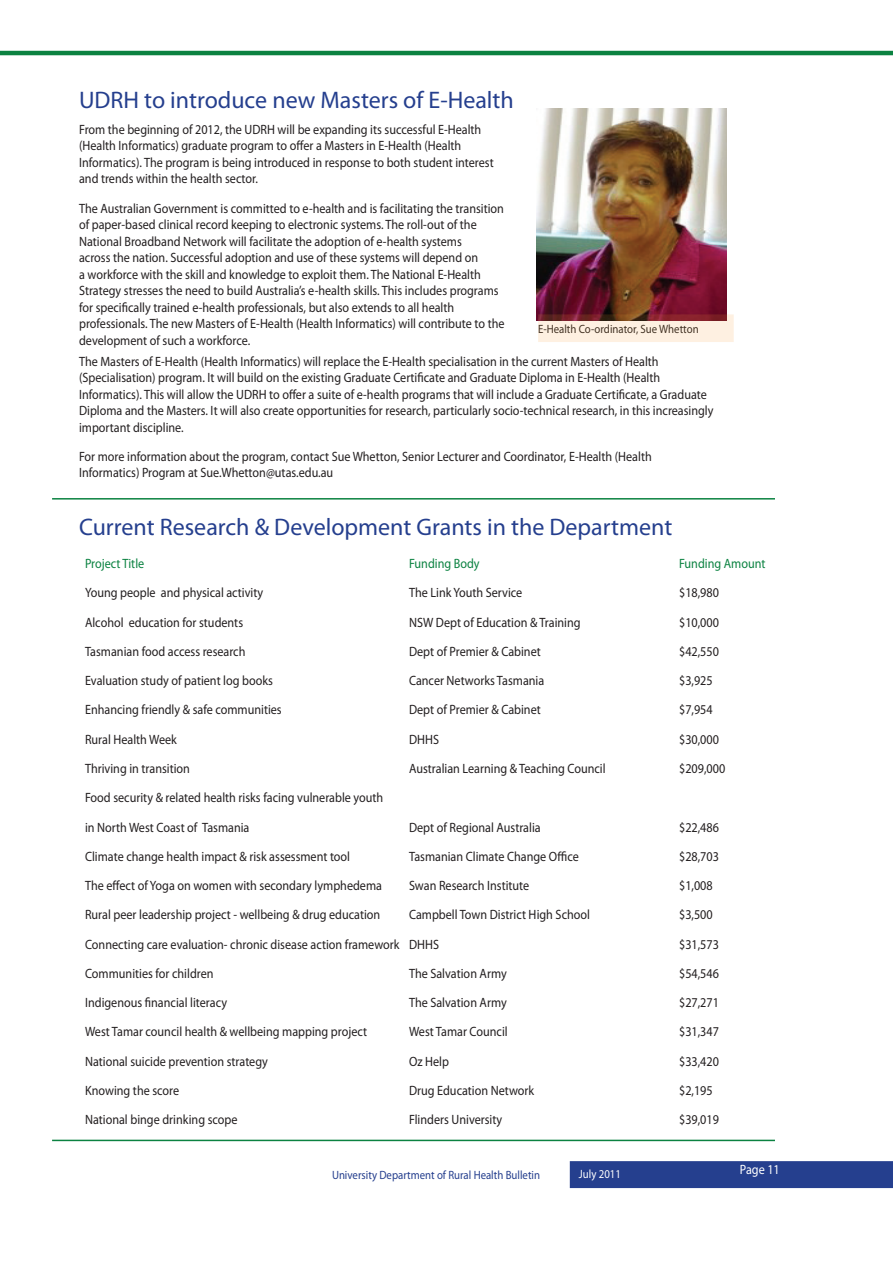
<style>
.page{position:relative;width:893px;height:1263px;background:#fff}
.page>*{position:absolute;margin:0;border:0;box-sizing:border-box;transform-origin:0 0}
.t1{font:24px "Myriad Pro";color:#253f8e}
.t2{font:13.5px/16.5px "Myriad Pro";color:#231f20;scale:.9 1}
.t3{font:13.5px "Myriad Pro";color:#0b8241;scale:.9 1}
.t4{font:13.5px "Myriad Pro";color:#fff;scale:.9 1}
.t5{font:12px "Myriad Pro";color:#253f8e;scale:.9 1}
.t6{font:12px "Myriad Pro";color:#231f20;scale:.9 1}
.t7{font:12px "Myriad Pro";color:#fff;scale:.9 1}
</style>
<div class="page">
<hr style="left:0;top:51px;width:893px;height:4px;background:#0b8241">
<div style="left:570px;top:1161px;width:323px;height:27px;background:#253f8e"></div>
<hr style="left:52px;top:498px;width:723px;height:2px;background:#0b8241">
<img style="left:537px;top:109px;width:189px;height:212px">
<svg style="left:538px;top:314px;width:196px;height:28px;background:#dcbfb4"></svg>
<hr style="left:52px;top:1140px;width:723px;height:1px;background:#0b8241">
<h1 class="t1" style="left:79px;top:85px;width:436px">UDRH to introduce new Masters of E-Health</h1>
<p class="t2" style="left:79px;top:121px;width:462px">From the beginning of 2012, the UDRH will be expanding its successful E-Health (Health Informatics) graduate program to offer a Masters in E-Health (Health Informatics). The program is being introduced in response to both student interest and trends within the health sector.</p>
<p class="t2" style="left:79px;top:200px;width:474px">The Australian Government is committed to e-health and is facilitating the transition of paper-based clinical record keeping to electronic systems. The roll-out of the National Broadband Network will facilitate the adoption of e-health systems<br>across the nation. Successful adoption and use of these systems will depend on<br>a workforce with the skill and knowledge to exploit them. The National E-Health Strategy stresses the need to build Australia’s e-health skills. This includes programs for specifically trained e-health professionals, but also extends to all health professionals. The new Masters of E-Health (Health Informatics) will contribute to the development of such a workforce.</p>
<p class="t6" style="left:538px;top:322px;width:180px">E-Health Co-ordinator, Sue Whetton</p>
<p class="t2" style="left:79px;top:353px;width:706px">The Masters of E-Health (Health Informatics) will replace the E-Health specialisation in the current Masters of Health (Specialisation) program. It will build on the existing Graduate Certificate and Graduate Diploma in E-Health (Health Informatics). This will allow the UDRH to offer a suite of e-health programs that will include a Graduate Certificate, a Graduate Diploma and the Masters. It will also create opportunities for research, particularly socio-technical research, in this increasingly important discipline.</p>
<p class="t2" style="left:79px;top:448px;width:638px">For more information about the program, contact Sue Whetton, Senior Lecturer and Coordinator, E-Health (Health<br>Informatics) Program at Sue.Whetton@utas.edu.au</p>
<h1 class="t1" style="left:79px;top:512px;width:595px">Current Research &amp; Development Grants in the Department</h1>
<p class="t3" style="left:85px;top:555px;width:67px">Project Title</p>
<p class="t3" style="left:409px;top:555px;width:80px">Funding Body</p>
<p class="t3" style="left:679px;top:555px;width:97px">Funding Amount</p>
<p class="t2" style="left:85px;top:584px;width:200px">Young people and physical activity</p>
<p class="t2" style="left:409px;top:584px;width:127px">The Link Youth Service</p>
<p class="t2" style="left:679px;top:584px;width:46px">$18,980</p>
<p class="t2" style="left:85px;top:614px;width:177px">Alcohol education for students</p>
<p class="t2" style="left:409px;top:614px;width:192px">NSW Dept of Education &amp; Training</p>
<p class="t2" style="left:679px;top:614px;width:46px">$10,000</p>
<p class="t2" style="left:85px;top:643px;width:180px">Tasmanian food access research</p>
<p class="t2" style="left:409px;top:643px;width:148px">Dept of Premier &amp; Cabinet</p>
<p class="t2" style="left:679px;top:643px;width:46px">$42,550</p>
<p class="t2" style="left:85px;top:672px;width:210px">Evaluation study of patient log books</p>
<p class="t2" style="left:409px;top:672px;width:152px">Cancer Networks Tasmania</p>
<p class="t2" style="left:679px;top:672px;width:39px">$3,925</p>
<p class="t2" style="left:85px;top:701px;width:220px">Enhancing friendly &amp; safe communities</p>
<p class="t2" style="left:409px;top:701px;width:148px">Dept of Premier &amp; Cabinet</p>
<p class="t2" style="left:679px;top:701px;width:39px">$7,954</p>
<p class="t2" style="left:85px;top:731px;width:104px">Rural Health Week</p>
<p class="t2" style="left:409px;top:731px;width:35px">DHHS</p>
<p class="t2" style="left:679px;top:731px;width:46px">$30,000</p>
<p class="t2" style="left:85px;top:760px;width:118px">Thriving in transition</p>
<p class="t2" style="left:409px;top:760px;width:220px">Australian Learning &amp; Teaching Council</p>
<p class="t2" style="left:679px;top:760px;width:53px">$209,000</p>
<p class="t2" style="left:85px;top:783px;width:333px;line-height:29.2px">Food security &amp; related health risks facing vulnerable youth in North West Coast of Tasmania</p>
<p class="t2" style="left:409px;top:818px;width:148px">Dept of Regional Australia</p>
<p class="t2" style="left:679px;top:818px;width:46px">$22,486</p>
<p class="t2" style="left:85px;top:848px;width:296px">Climate change health impact &amp; risk assessment tool</p>
<p class="t2" style="left:409px;top:848px;width:190px">Tasmanian Climate Change Office</p>
<p class="t2" style="left:679px;top:848px;width:46px">$28,703</p>
<p class="t2" style="left:85px;top:877px;width:331px">The effect of Yoga on women with secondary lymphedema</p>
<p class="t2" style="left:409px;top:877px;width:135px">Swan Research Institute</p>
<p class="t2" style="left:679px;top:877px;width:39px">$1,008</p>
<p class="t2" style="left:85px;top:906px;width:330px">Rural peer leadership project - wellbeing &amp; drug education</p>
<p class="t2" style="left:409px;top:906px;width:203px">Campbell Town District High School</p>
<p class="t2" style="left:679px;top:906px;width:39px">$3,500</p>
<p class="t2" style="left:85px;top:935px;width:395px">Connecting care evaluation- chronic disease action framework DHHS</p>
<p class="t2" style="left:679px;top:935px;width:46px">$31,573</p>
<p class="t2" style="left:85px;top:965px;width:144px">Communities for children</p>
<p class="t2" style="left:409px;top:965px;width:110px">The Salvation Army</p>
<p class="t2" style="left:679px;top:965px;width:46px">$54,546</p>
<p class="t2" style="left:85px;top:994px;width:159px">Indigenous financial literacy</p>
<p class="t2" style="left:409px;top:994px;width:110px">The Salvation Army</p>
<p class="t2" style="left:679px;top:994px;width:46px">$27,271</p>
<p class="t2" style="left:85px;top:1023px;width:315px">West Tamar council health &amp; wellbeing mapping project</p>
<p class="t2" style="left:409px;top:1023px;width:111px">West Tamar Council</p>
<p class="t2" style="left:679px;top:1023px;width:46px">$31,347</p>
<p class="t2" style="left:85px;top:1052px;width:205px">National suicide prevention strategy</p>
<p class="t2" style="left:409px;top:1052px;width:46px">Oz Help</p>
<p class="t2" style="left:679px;top:1052px;width:46px">$33,420</p>
<p class="t2" style="left:85px;top:1082px;width:106px">Knowing the score</p>
<p class="t2" style="left:409px;top:1082px;width:141px">Drug Education Network</p>
<p class="t2" style="left:679px;top:1082px;width:39px">$2,195</p>
<p class="t2" style="left:85px;top:1111px;width:171px">National binge drinking scope</p>
<p class="t2" style="left:409px;top:1111px;width:105px">Flinders University</p>
<p class="t2" style="left:679px;top:1111px;width:46px">$39,019</p>
<p class="t5" style="left:332px;top:1168px;width:233px">University Department of Rural Health Bulletin</p>
<p class="t7" style="left:579px;top:1167px;width:48px">July 2011</p>
<p class="t4" style="left:740px;top:1161px;width:46px">Page 11</p>
</div>
